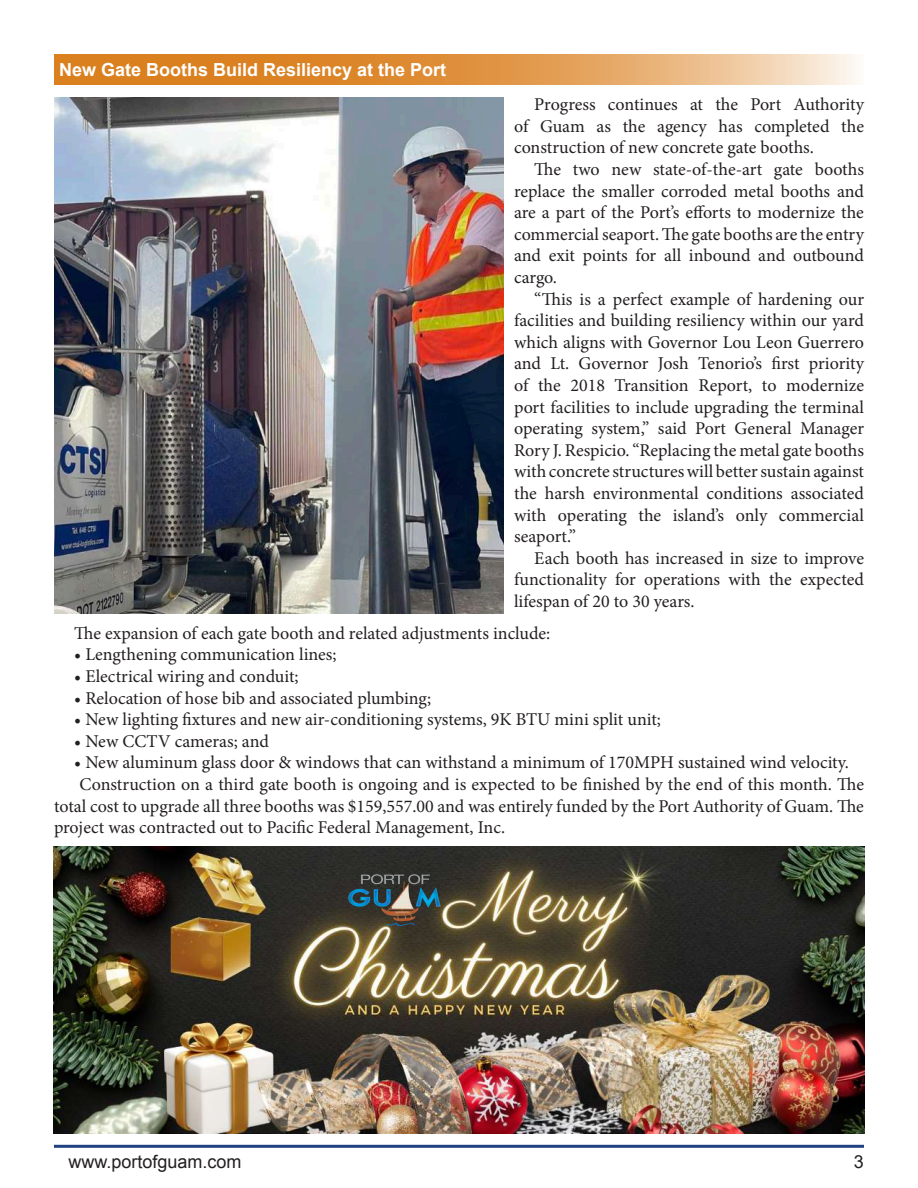
<style>
.page{position:relative;width:918px;height:1188px;background:#fff}
.page>*{position:absolute;margin:0;border:0;box-sizing:border-box;transform-origin:0 0}
.t1{font:18px/21.6px "Minion Pro";color:#231f20;text-align:justify}
.t2{font:700 18px "Arial";color:#fff}
.t3{font:18px "Arial";color:#231f20}
.t4{font:18px "Arial";color:#231f20}
</style>
<div class="page">
<hr style="left:54px;top:1145px;width:810px;height:3px;background:#214080">
<svg style="left:54px;top:54px;width:805px;height:31px;background:#e39e55"></svg>
<img style="left:54px;top:97px;width:450px;height:516px">
<img style="left:53px;top:846px;width:811px;height:288px">
<img style="left:348px;top:874px;width:95px;height:51px">
<p class="t2" style="left:59px;top:58px;width:389px">New Gate Booths Build Resiliency at the Port</p>
<p class="t1" style="left:514px;top:94px;width:351px;text-indent:20px">Progress continues at the Port Authority of Guam as the agency has completed the construction of new concrete gate booths.</p>
<p class="t1" style="left:514px;top:159px;width:351px;text-indent:20px">The two new state-of-the-art gate booths replace the smaller corroded metal booths and are a part of the Port’s efforts to modernize the commercial seaport. The gate booths are the entry and exit points for all inbound and outbound cargo.</p>
<p class="t1" style="left:514px;top:288px;width:351px;text-indent:20px">“This is a perfect example of hardening our facilities and building resiliency within our yard which aligns with Governor Lou Leon Guerrero and Lt. Governor Josh Tenorio’s first priority of the 2018 Transition Report, to modernize port facilities to include upgrading the terminal operating system,” said Port General Manager Rory J. Respicio. “Replacing the metal gate booths with concrete structures will better sustain against the harsh environmental conditions associated with operating the island’s only commercial seaport.”</p>
<p class="t1" style="left:514px;top:547px;width:351px;text-indent:20px">Each booth has increased in size to improve functionality for operations with the expected lifespan of 20 to 30 years.</p>
<p class="t1" style="left:74px;top:622px;width:478px">The expansion of each gate booth and related adjustments include:</p>
<p class="t1" style="left:74px;top:644px;width:264px">• Lengthening communication lines;</p>
<p class="t1" style="left:74px;top:666px;width:226px">• Electrical wiring and conduit;</p>
<p class="t1" style="left:74px;top:687px;width:358px">• Relocation of hose bib and associated plumbing;</p>
<p class="t1" style="left:74px;top:709px;width:588px">• New lighting fixtures and new air-conditioning systems, 9K BTU mini split unit;</p>
<p class="t1" style="left:74px;top:730px;width:196px">• New CCTV cameras; and</p>
<p class="t1" style="left:74px;top:752px;width:776px">• New aluminum glass door &amp; windows that can withstand a minimum of 170MPH sustained wind velocity.</p>
<p class="t1" style="left:80px;top:774px;width:786px">Construction on a third gate booth is ongoing and is expected to be finished by the end of this month. The</p>
<p class="t1" style="left:54px;top:795px;width:811px">total cost to upgrade all three booths was $159,557.00 and was entirely funded by the Port Authority of Guam. The</p>
<p class="t1" style="left:54px;top:817px;width:453px">project was contracted out to Pacific Federal Management, Inc.</p>
<p class="t3" style="left:69px;top:1150px;width:175px">www.portofguam.com</p>
<p class="t4" style="left:854px;top:1150px;width:12px">3</p>
</div>
